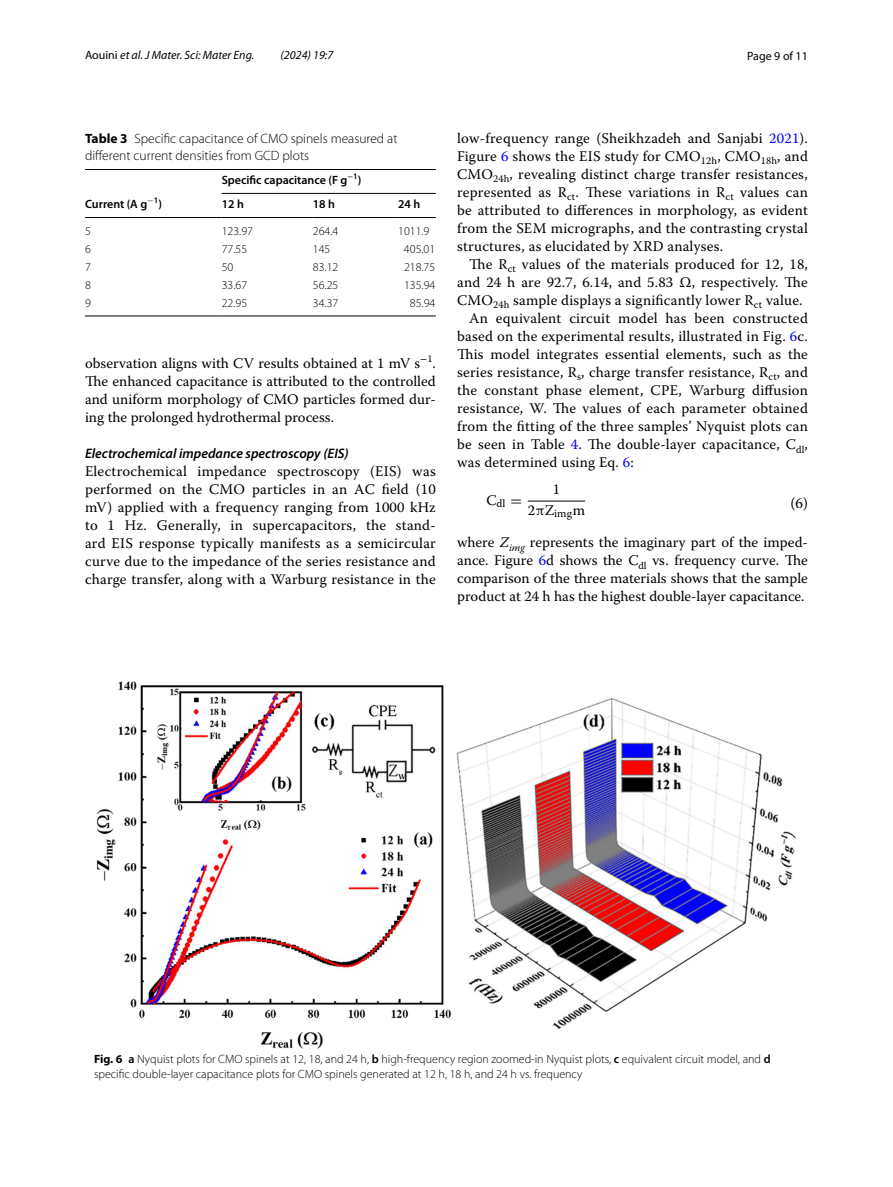
<style>
.page{position:relative;width:893px;height:1187px;background:#fff}
.page>*{position:absolute;margin:0;border:0;box-sizing:border-box;transform-origin:0 0}
.t1{font:15px "Warnock Pro";color:#000}
.t2{font:14.7px/18px "Warnock Pro";letter-spacing:.015em;color:#000;text-align:justify}
.t3{font:14.7px/20.7px "Warnock Pro Regular 7";color:#000;text-align:center}
.t4{font:italic 600 13.8px "Myriad Pro";color:#000}
.t5{font:300 13.5px/16.5px "Myriad Pro";color:#000}
.t6{font:300 12px/15px "Myriad Pro";color:#000}
.t7{font:600 12px "Myriad Pro";color:#000}
.t8{font:italic 12px "Myriad Pro";color:#000}
.t9{font:12px "Myriad Pro";color:#000}
.t10{font:11.25px "Warnock Pro Regular 7";color:#000}
.s1{font-style:normal}
.s2{font-weight:700}
.s3{color:#00f}
.s4{font-family:"MTGU4"}
.s5{font-style:italic}
.s6{font-weight:600}
</style>
<div class="page">
<hr style="left:528px;top:500px;width:57px;height:1px;background:#000">
<hr style="left:85px;top:169px;width:137px;height:1px;background:#000">
<hr style="left:222px;top:169px;width:91px;height:1px;background:#000">
<hr style="left:313px;top:169px;width:85px;height:1px;background:#000">
<hr style="left:398px;top:169px;width:38px;height:1px;background:#000">
<hr style="left:85px;top:217px;width:137px;height:1px;background:#000">
<hr style="left:222px;top:217px;width:91px;height:1px;background:#000">
<hr style="left:313px;top:217px;width:85px;height:1px;background:#000">
<hr style="left:398px;top:217px;width:38px;height:1px;background:#000">
<hr style="left:85px;top:316px;width:137px;height:1px;background:#000">
<hr style="left:222px;top:316px;width:91px;height:1px;background:#000">
<hr style="left:313px;top:316px;width:85px;height:1px;background:#000">
<hr style="left:398px;top:316px;width:38px;height:1px;background:#000">
<hr style="left:222px;top:193px;width:214px;height:1px;background:#000">
<img style="left:96px;top:681px;width:700px;height:367px">
<p class="t8" style="left:85px;top:48px;width:171px"><span class="s1">Aouini</span> et al. J Mater. Sci: Mater Eng.</p>
<p class="t8" style="left:281px;top:48px;width:54px">(2024) 19:7</p>
<p class="t9" style="left:747px;top:48px;width:62px">Page 9 of 11</p>
<p class="t5" style="left:85px;top:130px;width:314px"><span class="s2">Table 3</span> Specific capacitance of CMO spinels measured at different current densities from GCD plots</p>
<p class="t7" style="left:222px;top:172px;width:141px">Specific capacitance (F g<sup>−</sup><sup>1</sup>)</p>
<p class="t7" style="left:85px;top:196px;width:78px">Current (A g<sup>−</sup><sup>1</sup>)</p>
<p class="t7" style="left:222px;top:196px;width:24px">12 h</p>
<p class="t7" style="left:313px;top:196px;width:24px">18 h</p>
<p class="t7" style="left:398px;top:196px;width:24px">24 h</p>
<p class="t6" style="left:85px;top:223px;width:7px">5</p>
<p class="t6" style="left:222px;top:223px;width:33px">123.97</p>
<p class="t6" style="left:313px;top:223px;width:27px">264.4</p>
<p class="t6" style="left:398px;top:223px;width:33px">1011.9</p>
<p class="t6" style="left:85px;top:241px;width:7px">6</p>
<p class="t6" style="left:222px;top:241px;width:27px">77.55</p>
<p class="t6" style="left:313px;top:241px;width:19px">145</p>
<p class="t6" style="left:404px;top:241px;width:33px">405.01</p>
<p class="t6" style="left:85px;top:260px;width:7px">7</p>
<p class="t6" style="left:222px;top:260px;width:13px">50</p>
<p class="t6" style="left:313px;top:260px;width:27px">83.12</p>
<p class="t6" style="left:404px;top:260px;width:33px">218.75</p>
<p class="t6" style="left:85px;top:278px;width:7px">8</p>
<p class="t6" style="left:222px;top:278px;width:27px">33.67</p>
<p class="t6" style="left:313px;top:278px;width:27px">56.25</p>
<p class="t6" style="left:404px;top:278px;width:33px">135.94</p>
<p class="t6" style="left:85px;top:296px;width:7px">9</p>
<p class="t6" style="left:222px;top:296px;width:27px">22.95</p>
<p class="t6" style="left:313px;top:296px;width:27px">34.37</p>
<p class="t6" style="left:410px;top:296px;width:27px">85.94</p>
<p class="t2" style="left:85px;top:353px;width:352px">observation aligns with CV results obtained at 1 mV s<sup>−</sup><sup>1</sup>.<br>The enhanced capacitance is attributed to the controlled and uniform morphology of CMO particles formed dur&shy;ing the prolonged hydrothermal process.</p>
<p class="t4" style="left:85px;top:444px;width:265px">Electrochemical impedance spectroscopy (EIS)</p>
<p class="t2" style="left:85px;top:461px;width:352px">Electrochemical impedance spectroscopy (EIS) was performed on the CMO particles in an AC field (10 mV) applied with a frequency ranging from 1000 kHz to 1 Hz. Generally, in supercapacitors, the stand&shy;ard EIS response typically manifests as a semicircular curve due to the impedance of the series resistance and charge transfer, along with a Warburg resistance in the</p>
<p class="t2" style="left:457px;top:128px;width:352px">low-frequency range (Sheikhzadeh and Sanjabi <span class="s3">2021</span>).<br>Figure <span class="s3">6</span> shows the EIS study for CMO<sub>12h</sub>, CMO<sub>18h</sub>, and CMO<sub>24h</sub>, revealing distinct charge transfer resistances, represented as R<sub>ct</sub>. These variations in R<sub>ct</sub> values can be attributed to differences in morphology, as evident from the SEM micrographs, and the contrasting crystal structures, as elucidated by XRD analyses.</p>
<p class="t2" style="left:469px;top:254px;width:340px">The R<sub>ct</sub> values of the materials produced for 12, 18,</p>
<p class="t2" style="left:457px;top:272px;width:352px">and 24 h are 92.7, 6.14, and 5.83 Ω, respectively. The</p>
<p class="t2" style="left:457px;top:290px;width:347px">CMO<sub>24h</sub> sample displays a significantly lower R<sub>ct</sub> value.</p>
<p class="t2" style="left:469px;top:308px;width:340px">An equivalent circuit model has been constructed</p>
<p class="t2" style="left:457px;top:326px;width:352px">based on the experimental results, illustrated in Fig. <span class="s3">6</span>c.</p>
<p class="t2" style="left:457px;top:344px;width:352px">This model integrates essential elements, such as the</p>
<p class="t2" style="left:457px;top:362px;width:352px">series resistance, R<sub>s</sub>, charge transfer resistance, R<sub>ct</sub>, and</p>
<p class="t2" style="left:457px;top:380px;width:352px">the constant phase element, CPE, Warburg diffusion</p>
<p class="t2" style="left:457px;top:398px;width:352px">resistance, W. The values of each parameter obtained</p>
<p class="t2" style="left:457px;top:416px;width:352px">from the fitting of the three samples’ Nyquist plots can</p>
<p class="t2" style="left:457px;top:434px;width:352px">be seen in Table <span class="s3">4</span>. The double-layer capacitance, C<sub>dl</sub>,</p>
<p class="t2" style="left:457px;top:452px;width:178px">was determined using Eq. <span class="s3">6</span>:</p>
<p class="t3" style="left:528px;top:480px;width:59px">1<br>2<span class="s4">π</span>Z<sub>img</sub>m</p>
<p class="t10" style="left:486px;top:499px;width:37px"><sup>C</sup>dl <sup>=</sup></p>
<p class="t1" style="left:791px;top:494px;width:19px">(6)</p>
<p class="t2" style="left:457px;top:533px;width:352px">where <span class="s5">Z</span><sub>img</sub> represents the imaginary part of the imped&shy;ance. Figure <span class="s3">6</span>d shows the C<sub>dl</sub> vs. frequency curve. The comparison of the three materials shows that the sample product at 24 h has the highest double-layer capacitance.</p>
<p class="t6" style="left:94px;top:1051px;width:678px"><span class="s2">Fig. 6</span> <span class="s6">a</span> Nyquist plots for CMO spinels at 12, 18, and 24 h, <span class="s6">b</span> high-frequency region zoomed-in Nyquist plots, <span class="s6">c</span> equivalent circuit model, and <span class="s6">d </span>specific double-layer capacitance plots for CMO spinels generated at 12 h, 18 h, and 24 h vs. frequency</p>
</div>
